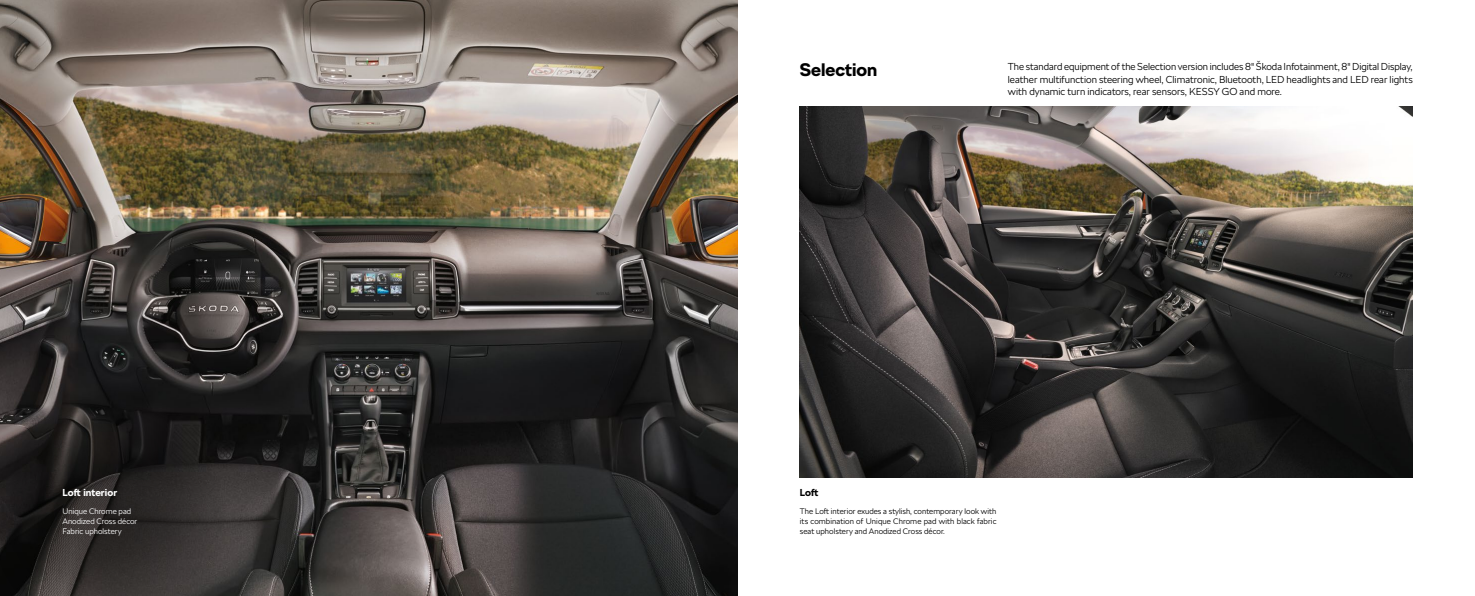
<style>
.page{position:relative;width:1475px;height:596px;background:#fff}
.page>*{position:absolute;margin:0;border:0;box-sizing:border-box;transform-origin:0 0}
.t1{font:700 18px "SKODA Next";color:#000}
.t2{font:300 10px/12.5px "SKODA Next";letter-spacing:.005em;color:#000;text-align:justify}
.t3{font:700 10px "SKODA Next";letter-spacing:.005em;color:#fff}
.t4{font:700 10px "SKODA Next";color:#000}
.t5{font:300 8px/10px "SKODA Next";letter-spacing:.005em;color:#000;text-align:justify}
.t6{font:300 8px/10px "SKODA Next";letter-spacing:.005em;color:#fff}
</style>
<div class="page">
<img style="left:0;top:0;width:737px;height:595px">
<img style="left:799px;top:106px;width:613px;height:371px">
<svg style="left:0;top:403px;width:226px;height:192px;background:#282524"></svg>
<p class="t3" style="left:62px;top:485px;width:56px">Loft interior</p>
<p class="t6" style="left:62px;top:505px;width:77px">Unique Chrome pad<br>Anodized Cross décor<br>Fabric upholstery</p>
<h1 class="t1" style="left:799px;top:57px;width:79px">Selection</h1>
<p class="t2" style="left:1007px;top:60px;width:406px">The standard equipment of the Selection version includes 8" Škoda Infotainment, 8" Digital Display, leather multifunction steering wheel, Climatronic, Bluetooth, LED headlights and LED rear lights with dynamic turn indicators, rear sensors, KESSY GO and more.</p>
<p class="t4" style="left:799px;top:485px;width:20px">Loft</p>
<p class="t5" style="left:799px;top:505px;width:198px">The Loft interior exudes a stylish, contemporary look with its combination of Unique Chrome pad with black fabric seat upholstery and Anodized Cross décor.</p>
</div>
